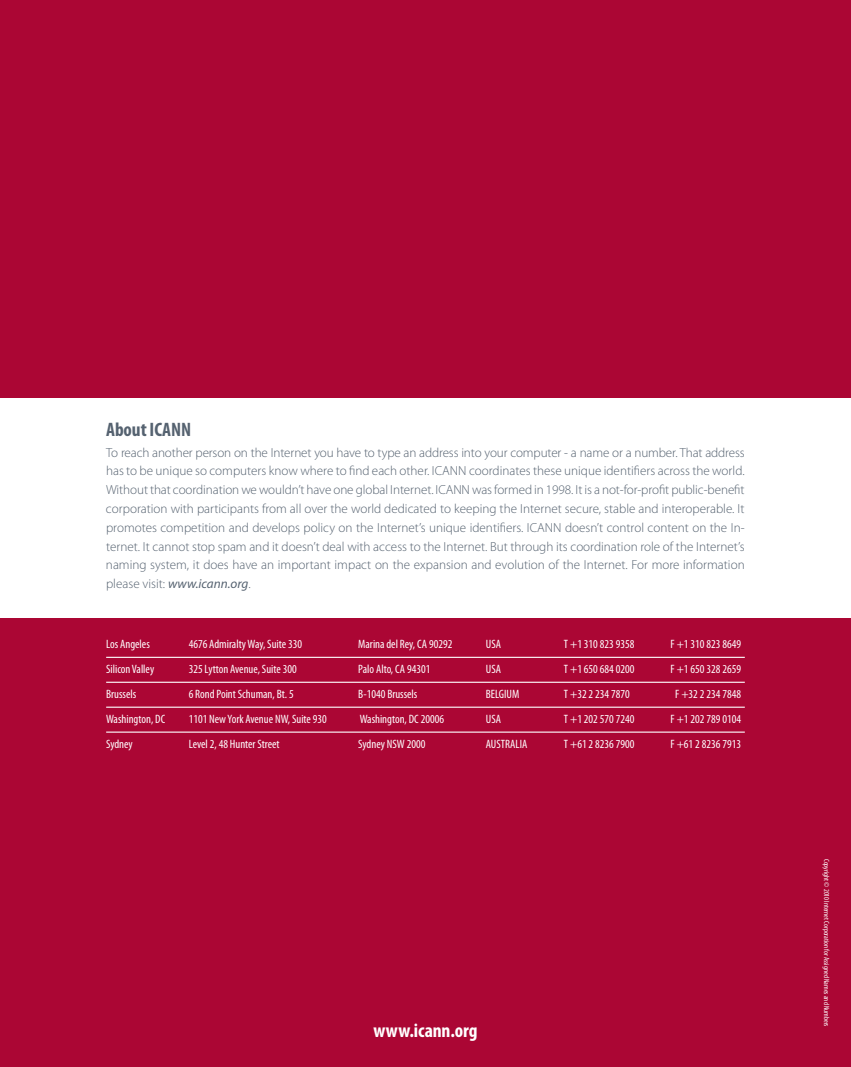
<style>
.page{position:relative;width:851px;height:1067px;background:#fff}
.page>*{position:absolute;margin:0;border:0;box-sizing:border-box;transform-origin:0 0}
.t1{font:700 condensed 19.5px "Myriad Pro";letter-spacing:-.005em;color:#fff}
.t2{font:700 condensed 19.5px "Myriad Pro";letter-spacing:-.005em;color:#556270}
.t3{font:300 13.2px/18.8px "Myriad Pro";color:#556270;text-align:justify}
.t4{font:condensed 12.15px "Myriad Pro";color:#fff}
.t5{font:condensed 7.5px "Myriad Pro";color:#fff}
.s1{font-weight:400;font-style:italic}
</style>
<div class="page">
<div style="left:0;top:0;width:850px;height:1066px;background:#ab0634"></div>
<div style="left:0;top:398px;width:850px;height:219px;background:#fff"></div>
<hr style="left:106px;top:656px;width:638px;height:2px;background:#fff">
<hr style="left:106px;top:681px;width:638px;height:2px;background:#fff">
<hr style="left:106px;top:706px;width:638px;height:1px;background:#fff">
<hr style="left:106px;top:731px;width:638px;height:1px;background:#fff">
<h1 class="t2" style="left:106px;top:418px;width:86px">About ICANN</h1>
<p class="t3" style="left:106px;top:443px;width:640px">To reach another person on the Internet you have to type an address into your computer - a name or a number. That address has to be unique so computers know where to find each other. ICANN coordinates these unique identifiers across the world.<br>Without that coordination we wouldn’t have one global Internet. ICANN was formed in 1998. It is a not-for-profit public-benefit corporation with participants from all over the world dedicated to keeping the Internet secure, stable and interoperable. It promotes competition and develops policy on the Internet’s unique identifiers. ICANN doesn’t control content on the In&shy;ternet. It cannot stop spam and it doesn’t deal with access to the Internet. But through its coordination role of the Internet’s naming system, it does have an important impact on the expansion and evolution of the Internet. For more information please visit: <span class="s1">www.icann.org</span>.</p>
<p class="t4" style="left:106px;top:637px;width:45px">Los Angeles</p>
<p class="t4" style="left:189px;top:637px;width:115px">4676 Admiralty Way, Suite 330</p>
<p class="t4" style="left:358px;top:637px;width:96px">Marina del Rey, CA 90292</p>
<p class="t4" style="left:486px;top:637px;width:17px">USA</p>
<p class="t4" style="left:564px;top:637px;width:72px">T +1 310 823 9358</p>
<p class="t4" style="left:670px;top:637px;width:72px">F +1 310 823 8649</p>
<p class="t4" style="left:106px;top:662px;width:50px">Silicon Valley</p>
<p class="t4" style="left:189px;top:662px;width:110px">325 Lytton Avenue, Suite 300</p>
<p class="t4" style="left:358px;top:662px;width:73px">Palo Alto, CA 94301</p>
<p class="t4" style="left:486px;top:662px;width:17px">USA</p>
<p class="t4" style="left:564px;top:662px;width:72px">T +1 650 684 0200</p>
<p class="t4" style="left:670px;top:662px;width:72px">F +1 650 328 2659</p>
<p class="t4" style="left:106px;top:687px;width:32px">Brussels</p>
<p class="t4" style="left:189px;top:687px;width:106px">6 Rond Point Schuman, Bt. 5</p>
<p class="t4" style="left:358px;top:687px;width:61px">B-1040 Brussels</p>
<p class="t4" style="left:486px;top:687px;width:35px">BELGIUM</p>
<p class="t4" style="left:564px;top:687px;width:67px">T +32 2 234 7870</p>
<p class="t4" style="left:675px;top:687px;width:67px">F +32 2 234 7848</p>
<p class="t4" style="left:106px;top:712px;width:60px">Washington, DC</p>
<p class="t4" style="left:189px;top:712px;width:140px">1101 New York Avenue NW, Suite 930</p>
<p class="t4" style="left:360px;top:712px;width:86px">Washington, DC 20006</p>
<p class="t4" style="left:486px;top:712px;width:17px">USA</p>
<p class="t4" style="left:564px;top:712px;width:72px">T +1 202 570 7240</p>
<p class="t4" style="left:670px;top:712px;width:72px">F +1 202 789 0104</p>
<p class="t4" style="left:106px;top:737px;width:28px">Sydney</p>
<p class="t4" style="left:189px;top:737px;width:92px">Level 2, 48 Hunter Street</p>
<p class="t4" style="left:358px;top:737px;width:69px">Sydney NSW 2000</p>
<p class="t4" style="left:486px;top:737px;width:43px">AUSTRALIA</p>
<p class="t4" style="left:564px;top:737px;width:72px">T +61 2 8236 7900</p>
<p class="t4" style="left:670px;top:737px;width:72px">F +61 2 8236 7913</p>
<h1 class="t1" style="left:373px;top:1020px;width:106px">www.icann.org</h1>
<p class="t5" style="left:830px;top:859px;width:169px;rotate:90deg">Copyright © 2010 Internet Corporation for Assigned Names and Numbers</p>
</div>
